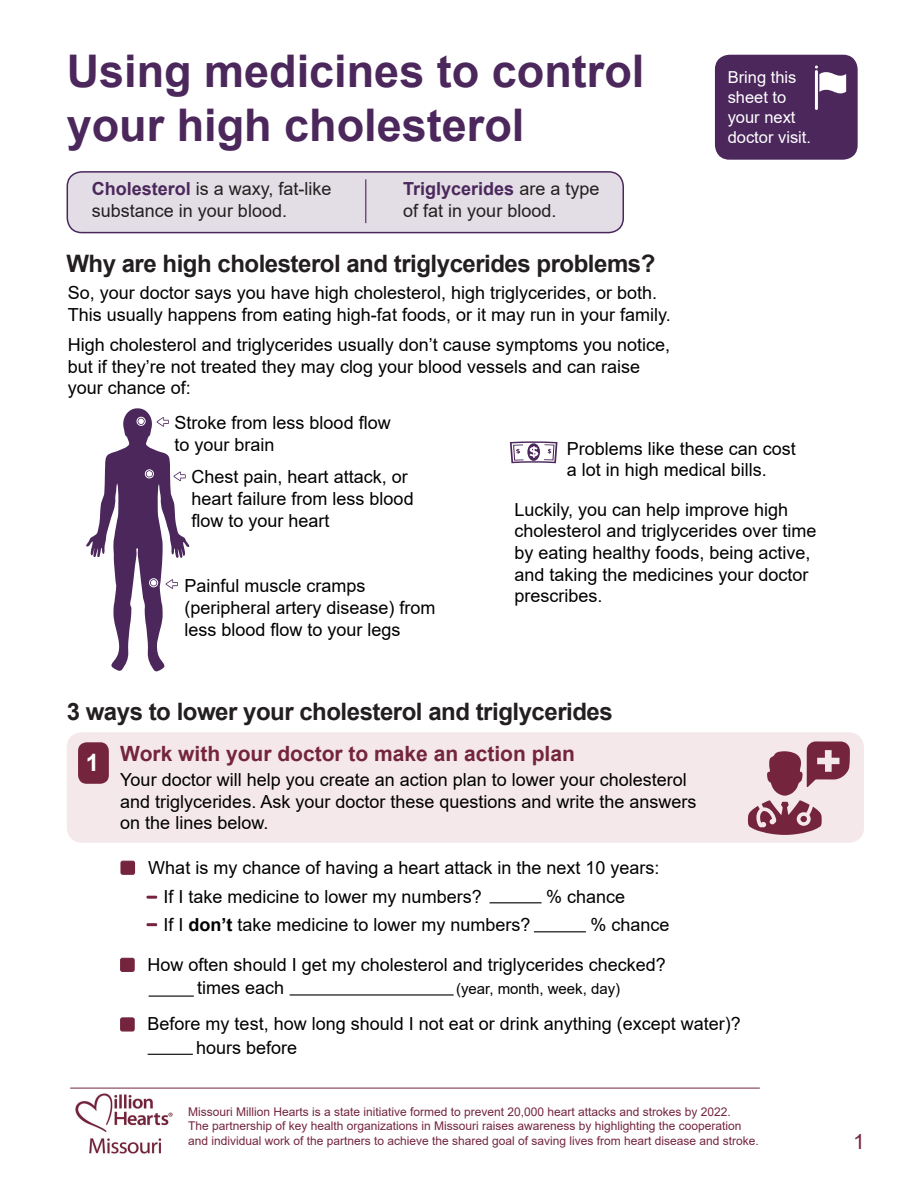
<style>
.page{position:relative;width:918px;height:1188px;background:#fff}
.page>*{position:absolute;margin:0;border:0;box-sizing:border-box;transform-origin:0 0}
.t1{font:700 45px/54px "Arial";color:#4b275c}
.t2{font:700 24px "Arial";letter-spacing:-.02em;color:#231f20}
.t3{font:700 24px "Arial";color:#fff}
.t4{font:700 21px "Arial";color:#74253d}
.t5{font:21px "Arial";color:#74253d}
.t6{font:18px/21.6px "Arial";color:#000}
.t7{font:18px "Arial";color:#231f20}
.t8{font:700 18px "Arial";color:#4b275c}
.t9{font:16.5px/19.8px "Arial";color:#fff}
.t10{font:15px "Arial";color:#000}
.t11{font:12px/14.4px "Arial";color:#74253d}
.s1{font-weight:700;color:#4b275c}
.s2{font-weight:400;color:#231f20}
.s3{font-weight:700}
</style>
<div class="page">
<hr style="left:149px;top:996px;width:45px;height:1px;background:#000">
<hr style="left:290px;top:994px;width:164px;height:2px;background:#000">
<hr style="left:490px;top:902px;width:52px;height:1px;background:#000">
<hr style="left:534px;top:931px;width:52px;height:1px;background:#000">
<hr style="left:148px;top:1054px;width:45px;height:1px;background:#000">
<div style="left:67px;top:172px;width:556px;height:61px;background:#e3dee5;border-radius:15px"></div>
<div style="left:67px;top:171px;width:557px;height:62px;border:2px solid #4b275c;border-radius:15px"></div>
<hr style="left:365px;top:179px;width:1px;height:44px;background:#4b275c">
<div style="left:715px;top:55px;width:143px;height:105px;background:#4b275c;border-radius:15px"></div>
<hr style="left:815px;top:70px;width:3px;height:40px;background:#fff;border-radius:2px">
<svg style="left:815px;top:66px;width:31px;height:27px"></svg>
<svg style="left:86px;top:408px;width:104px;height:263px"></svg>
<svg style="left:510px;top:441px;width:48px;height:22px"></svg>
<div style="left:67px;top:732px;width:797px;height:111px;background:#f4e8ea;border-radius:15px"></div>
<svg style="left:748px;top:741px;width:102px;height:94px"></svg>
<div style="left:78px;top:742px;width:31px;height:42px;background:#74253d;border-radius:9px"></div>
<div style="left:121px;top:861px;width:14px;height:13px;background:#74253d;border-radius:2px"></div>
<div style="left:120px;top:861px;width:15px;height:14px;border:1px solid #74253d;border-radius:2px"></div>
<svg style="left:146px;top:895px;width:12px;height:4px"></svg>
<svg style="left:146px;top:923px;width:12px;height:4px"></svg>
<div style="left:121px;top:958px;width:13px;height:13px;background:#74253d;border-radius:2px"></div>
<div style="left:120px;top:958px;width:15px;height:14px;border:1px solid #74253d;border-radius:2px"></div>
<div style="left:121px;top:1018px;width:13px;height:13px;background:#74253d;border-radius:2px"></div>
<div style="left:120px;top:1017px;width:15px;height:15px;border:1px solid #74253d;border-radius:2px"></div>
<img style="left:75px;top:1093px;width:98px;height:61px">
<hr style="left:70px;top:1088px;width:690px;height:1px;background:#74253d">
<h1 class="t1" style="left:67px;top:45px;width:579px">Using medicines to control your high cholesterol</h1>
<p class="t7" style="left:92px;top:177px;width:241px"><span class="s1">Cholesterol</span> is a waxy, fat-like</p>
<p class="t8" style="left:403px;top:176px;width:198px">Triglycerides <span class="s2">are a type</span></p>
<p class="t7" style="left:92px;top:198px;width:197px">substance in your blood.</p>
<p class="t7" style="left:403px;top:198px;width:155px">of fat in your blood.</p>
<p class="t9" style="left:728px;top:67px;width:85px">Bring this sheet to your next doctor visit.</p>
<h2 class="t2" style="left:66px;top:246px;width:591px">Why are high cholesterol and triglycerides problems?</h2>
<p class="t6" style="left:68px;top:282px;width:604px">So, your doctor says you have high cholesterol, high triglycerides, or both.<br>This usually happens from eating high-fat foods, or it may run in your family.</p>
<p class="t6" style="left:68px;top:334px;width:604px">High cholesterol and triglycerides usually don’t cause symptoms you notice, but if they’re not treated they may clog your blood vessels and can raise your chance of:</p>
<p class="t6" style="left:175px;top:412px;width:218px">Stroke from less blood flow to your brain</p>
<p class="t6" style="left:567px;top:437px;width:231px">Problems like these can cost a lot in high medical bills.</p>
<p class="t6" style="left:192px;top:466px;width:224px">Chest pain, heart attack, or heart failure from less blood</p>
<p class="t6" style="left:514px;top:499px;width:275px">Luckily, you can help improve high</p>
<p class="t6" style="left:192px;top:509px;width:140px">flow to your heart</p>
<p class="t6" style="left:514px;top:520px;width:304px">cholesterol and triglycerides over time by eating healthy foods, being active, and taking the medicines your doctor</p>
<p class="t6" style="left:184px;top:575px;width:183px">Painful muscle cramps</p>
<p class="t6" style="left:514px;top:585px;width:90px">prescribes.</p>
<p class="t6" style="left:184px;top:597px;width:253px">(peripheral artery disease) from less blood flow to your legs</p>
<h2 class="t2" style="left:67px;top:695px;width:548px">3 ways to lower your cholesterol and triglycerides</h2>
<p class="t4" style="left:120px;top:739px;width:456px">Work with your doctor to make an action plan</p>
<p class="t6" style="left:120px;top:769px;width:578px">Your doctor will help you create an action plan to lower your cholesterol and triglycerides. Ask your doctor these questions and write the answers on the lines below.</p>
<h2 class="t3" style="left:86px;top:745px;width:15px">1</h2>
<p class="t6" style="left:164px;top:853px;width:498px;line-height:29.4px;text-indent:-15px">What is my chance of having a heart attack in the next 10 years:<br>If I take medicine to lower my numbers?</p>
<p class="t6" style="left:546px;top:886px;width:81px">% chance</p>
<p class="t6" style="left:164px;top:913px;width:369px">If I <span class="s3">don’t</span> take medicine to lower my numbers?</p>
<p class="t6" style="left:590px;top:913px;width:81px">% chance</p>
<p class="t6" style="left:197px;top:953px;width:470px;line-height:23px;text-indent:-50px">How often should I get my cholesterol and triglycerides checked? times each</p>
<p class="t10" style="left:456px;top:979px;width:166px">(year, month, week, day)</p>
<p class="t6" style="left:196px;top:1012px;width:546px;line-height:23.4px;text-indent:-49px">Before my test, how long should I not eat or drink anything (except water)? hours before</p>
<p class="t11" style="left:188px;top:1104px;width:572px">Missouri Million Hearts is a state initiative formed to prevent 20,000 heart attacks and strokes by 2022.<br>The partnership of key health organizations in Missouri raises awareness by highlighting the cooperation and individual work of the partners to achieve the shared goal of saving lives from heart disease and stroke.</p>
<p class="t5" style="left:853px;top:1127px;width:13px">1</p>
</div>
